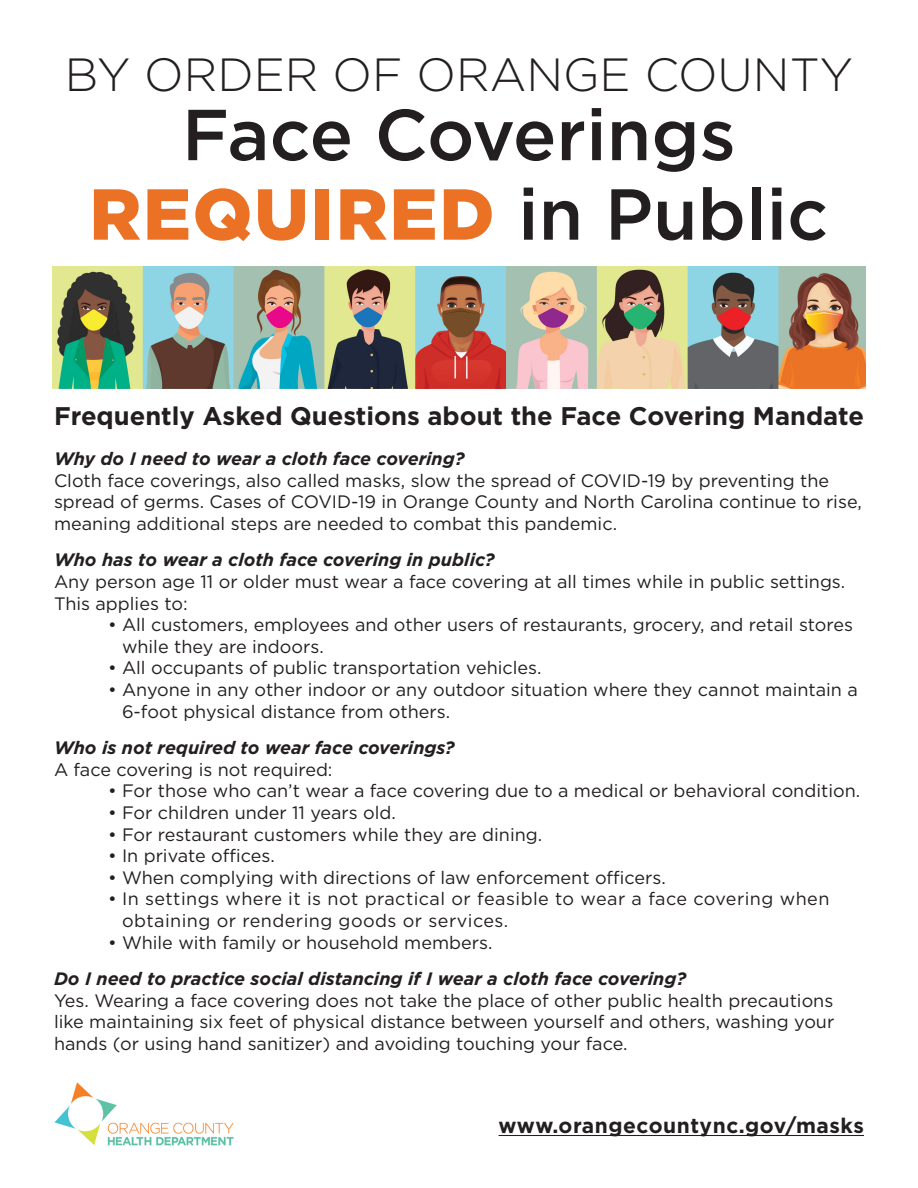
<style>
.page{position:relative;width:918px;height:1188px;background:#fff}
.page>*{position:absolute;margin:0;border:0;box-sizing:border-box;transform-origin:0 0}
.t1{font:900 72px "Gotham";letter-spacing:.025em;color:#eb7125}
.t2{font:500 72px "Gotham";color:#231f20}
.t3{font:300 46.5px "Gotham";color:#231f20}
.t4{font:700 25.5px "Gotham";color:#231f20}
.t5{font:700 21px "Gotham";letter-spacing:.025em;color:#231f20}
.t6{font:18px/21.6px "Gotham";color:#231f20}
.t7{font:italic 700 18px "Gotham";color:#231f20}
.t8{font:18px/21.6px "Gotham";letter-spacing:.025em;color:#231f20}
.s1{font-weight:500;color:#231f20}
</style>
<div class="page">
<img style="left:53px;top:266px;width:813px;height:123px">
<img style="left:54px;top:1082px;width:180px;height:64px">
<hr style="left:499px;top:1135px;width:365px;height:1px;background:#231f20">
<p class="t3" style="left:65px;top:45px;width:790px">BY ORDER OF ORANGE COUNTY</p>
<p class="t2" style="left:182px;top:88px;width:555px">Face Coverings</p>
<p class="t1" style="left:89px;top:165px;width:740px">REQUIRED <span class="s1">in Public</span></p>
<p class="t4" style="left:54px;top:399px;width:812px">Frequently Asked Questions about the Face Covering Mandate</p>
<p class="t7" style="left:54px;top:447px;width:412px">Why do I need to wear a cloth face covering?</p>
<p class="t6" style="left:54px;top:469px;width:809px">Cloth face coverings, also called masks, slow the spread of COVID-19 by preventing the spread of germs. Cases of COVID-19 in Orange County and North Carolina continue to rise, meaning additional steps are needed to combat this pandemic.</p>
<p class="t7" style="left:54px;top:548px;width:442px">Who has to wear a cloth face covering in public?</p>
<p class="t6" style="left:54px;top:570px;width:793px">Any person age 11 or older must wear a face covering at all times while in public settings.</p>
<p class="t6" style="left:54px;top:592px;width:135px">This applies to:</p>
<p class="t6" style="left:122px;top:614px;width:732px;text-indent:-14px">• All customers, employees and other users of restaurants, grocery, and retail stores while they are indoors.</p>
<p class="t6" style="left:108px;top:657px;width:435px">• All occupants of public transportation vehicles.</p>
<p class="t6" style="left:122px;top:678px;width:737px;text-indent:-14px">• Anyone in any other indoor or any outdoor situation where they cannot maintain a<br>6-foot physical distance from others.</p>
<p class="t7" style="left:54px;top:736px;width:402px">Who is not required to wear face coverings?</p>
<p class="t6" style="left:54px;top:758px;width:280px">A face covering is not required:</p>
<p class="t6" style="left:108px;top:780px;width:754px">• For those who can’t wear a face covering due to a medical or behavioral condition.</p>
<p class="t6" style="left:108px;top:801px;width:289px">• For children under 11 years old.</p>
<p class="t6" style="left:108px;top:823px;width:436px">• For restaurant customers while they are dining.</p>
<p class="t6" style="left:108px;top:845px;width:168px">• In private offices.</p>
<p class="t6" style="left:108px;top:866px;width:559px">• When complying with directions of law enforcement officers.</p>
<p class="t8" style="left:122px;top:888px;width:709px;text-indent:-14px">• In settings where it is not practical or feasible to wear a face covering when obtaining or rendering goods or services.</p>
<p class="t6" style="left:108px;top:931px;width:386px">• While with family or household members.</p>
<p class="t7" style="left:54px;top:967px;width:634px">Do I need to practice social distancing if I wear a cloth face covering?</p>
<p class="t6" style="left:54px;top:989px;width:782px;text-align:justify">Yes. Wearing a face covering does not take the place of other public health precautions like maintaining six feet of physical distance between yourself and others, washing your hands (or using hand sanitizer) and avoiding touching your face.</p>
<p class="t5" style="left:499px;top:1112px;width:367px">www.orangecountync.gov/masks</p>
</div>
